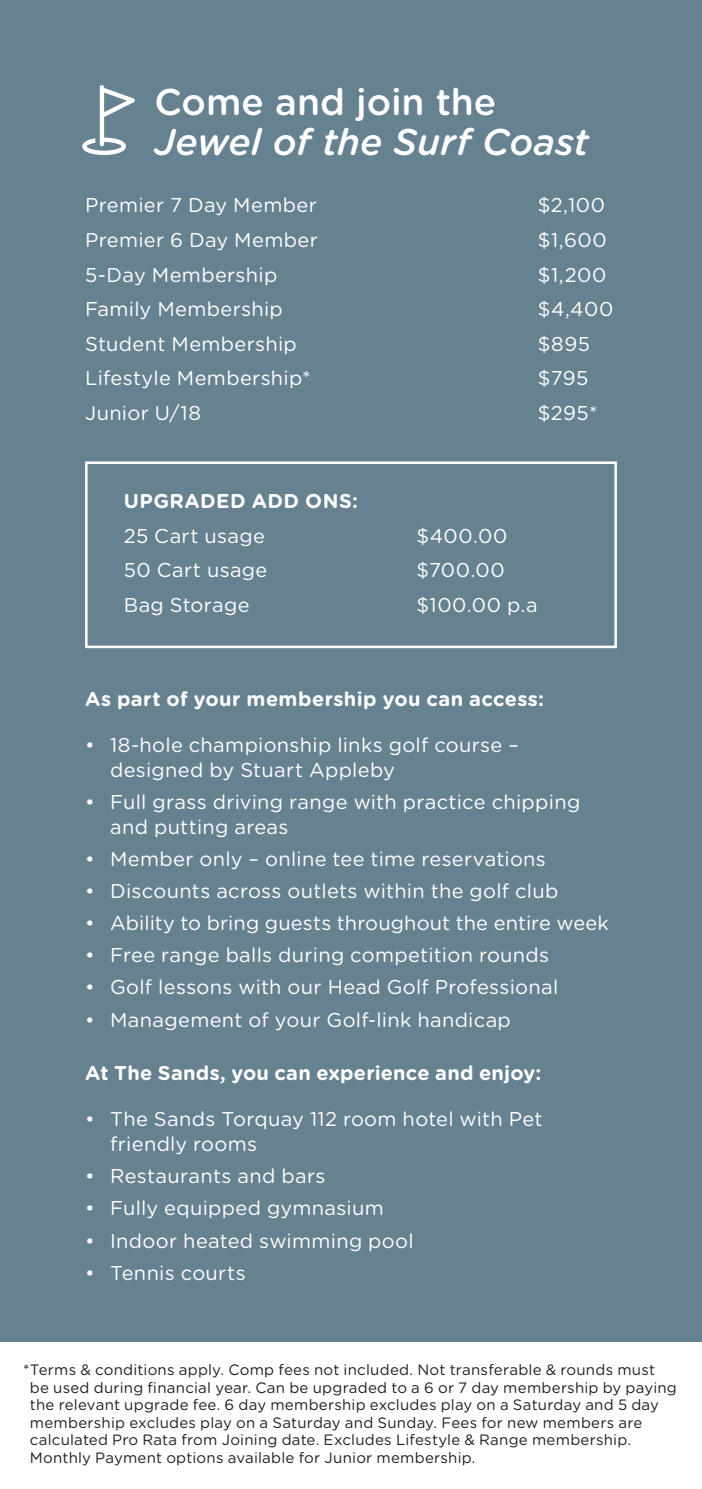
<style>
.page{position:relative;width:702px;height:1489px;background:#fff}
.page>*{position:absolute;margin:0;border:0;box-sizing:border-box;transform-origin:0 0}
.t1{font:italic 500 37.25px "Gotham Rounded";color:#fff}
.t2{font:500 37.25px "Gotham Rounded";color:#fff}
.t3{font:20px/25px "Gotham Rounded";letter-spacing:.015em;color:#fff}
.t4{font:700 20px "Gotham Rounded";letter-spacing:.015em;color:#fff}
.t5{font:15px/17.5px "Gotham Rounded";letter-spacing:.015em;color:#231f20}
</style>
<div class="page">
<div style="left:0;top:0;width:702px;height:1341px;background:#668190"></div>
<div style="left:85px;top:461px;width:532px;height:187px;border:2px solid #fff"></div>
<svg style="left:82px;top:85px;width:53px;height:70px"></svg>
<h1 class="t2" style="left:154px;top:75px;width:343px">Come and join the</h1>
<h1 class="t1" style="left:154px;top:115px;width:436px">Jewel of the Surf Coast</h1>
<p class="t3" style="left:85px;top:192px;width:233px">Premier 7 Day Member</p>
<p class="t3" style="left:538px;top:192px;width:69px">$2,100</p>
<p class="t3" style="left:85px;top:226px;width:234px">Premier 6 Day Member</p>
<p class="t3" style="left:538px;top:226px;width:70px">$1,600</p>
<p class="t3" style="left:85px;top:261px;width:194px">5-Day Membership</p>
<p class="t3" style="left:538px;top:261px;width:70px">$1,200</p>
<p class="t3" style="left:85px;top:296px;width:199px">Family Membership</p>
<p class="t3" style="left:538px;top:296px;width:77px">$4,400</p>
<p class="t3" style="left:85px;top:330px;width:213px">Student Membership</p>
<p class="t3" style="left:538px;top:330px;width:54px">$895</p>
<p class="t3" style="left:85px;top:365px;width:227px">Lifestyle Membership*</p>
<p class="t3" style="left:538px;top:365px;width:52px">$795</p>
<p class="t3" style="left:85px;top:399px;width:117px">Junior U/18</p>
<p class="t3" style="left:538px;top:399px;width:61px">$295*</p>
<p class="t4" style="left:124px;top:486px;width:236px">UPGRADED ADD ONS:</p>
<p class="t3" style="left:124px;top:522px;width:143px">25 Cart usage</p>
<p class="t3" style="left:416px;top:522px;width:92px">$400.00</p>
<p class="t3" style="left:124px;top:556px;width:145px">50 Cart usage</p>
<p class="t3" style="left:416px;top:556px;width:90px">$700.00</p>
<p class="t3" style="left:124px;top:591px;width:127px">Bag Storage</p>
<p class="t3" style="left:416px;top:591px;width:123px">$100.00 p.a</p>
<p class="t4" style="left:85px;top:683px;width:460px">As part of your membership you can access:</p>
<p class="t3" style="left:110px;top:731px;width:410px;text-indent:-25px">• 18-hole championship links golf course – designed by Stuart Appleby</p>
<p class="t3" style="left:110px;top:788px;width:471px;text-indent:-25px">• Full grass driving range with practice chipping and putting areas</p>
<p class="t3" style="left:85px;top:845px;width:462px">• Member only – online tee time reservations</p>
<p class="t3" style="left:85px;top:877px;width:475px">• Discounts across outlets within the golf club</p>
<p class="t3" style="left:85px;top:909px;width:525px">• Ability to bring guests throughout the entire week</p>
<p class="t3" style="left:85px;top:941px;width:465px">• Free range balls during competition rounds</p>
<p class="t3" style="left:85px;top:973px;width:474px">• Golf lessons with our Head Golf Professional</p>
<p class="t3" style="left:85px;top:1006px;width:427px">• Management of your Golf-link handicap</p>
<p class="t4" style="left:85px;top:1058px;width:457px">At The Sands, you can experience and enjoy:</p>
<p class="t3" style="left:110px;top:1105px;width:434px;text-indent:-25px">• The Sands Torquay 112 room hotel with Pet friendly rooms</p>
<p class="t3" style="left:85px;top:1162px;width:242px">• Restaurants and bars</p>
<p class="t3" style="left:85px;top:1194px;width:300px">• Fully equipped gymnasium</p>
<p class="t3" style="left:85px;top:1226px;width:330px">• Indoor heated swimming pool</p>
<p class="t3" style="left:85px;top:1258px;width:162px">• Tennis courts</p>
<p class="t5" style="left:30px;top:1360px;width:648px;text-indent:-7px">*Terms &amp; conditions apply. Comp fees not included. Not transferable &amp; rounds must be used during financial year. Can be upgraded to a 6 or 7 day membership by paying the relevant upgrade fee. 6 day membership excludes play on a Saturday and 5 day membership excludes play on a Saturday and Sunday. Fees for new members are calculated Pro Rata from Joining date. Excludes Lifestyle &amp; Range membership.<br>Monthly Payment options available for Junior membership.</p>
</div>
